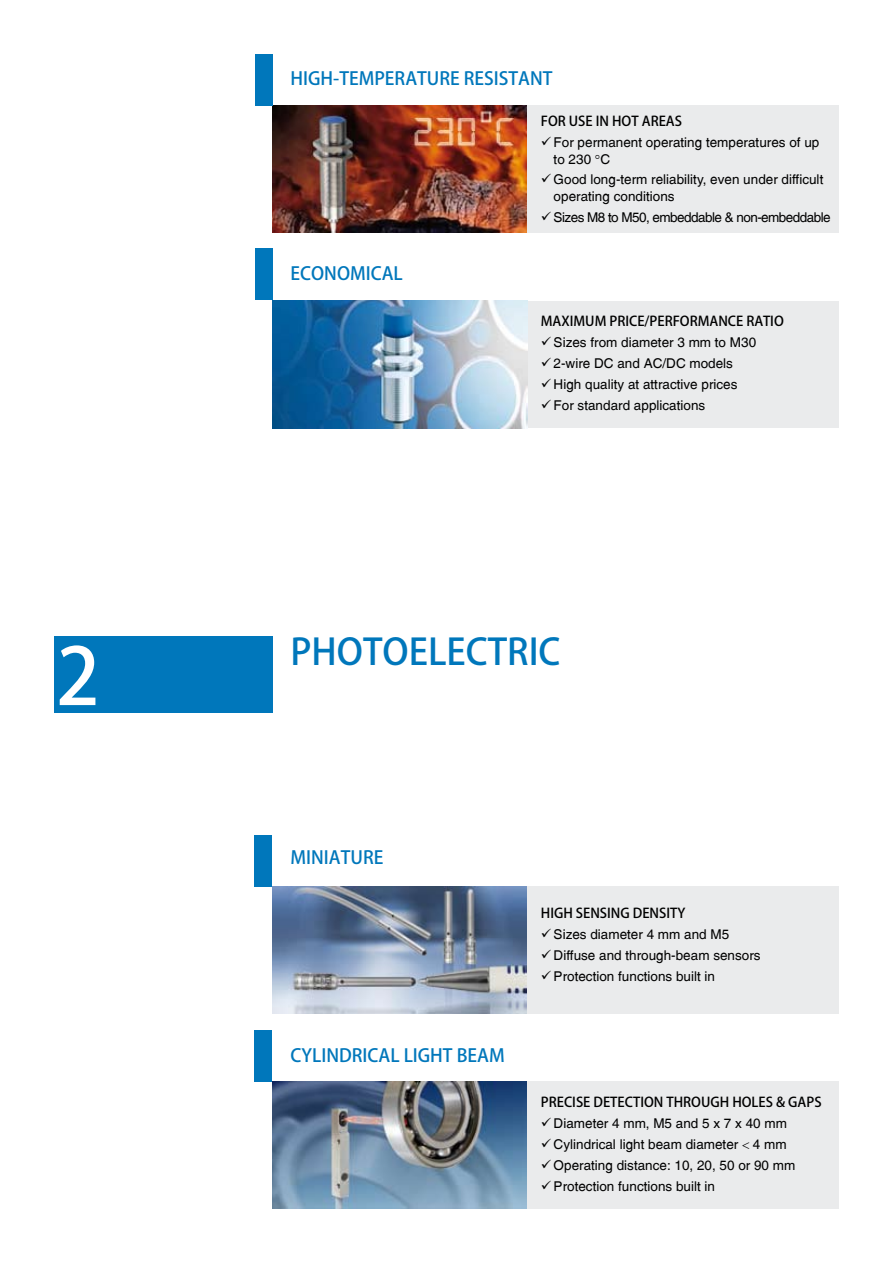
<style>
.page{position:relative;width:893px;height:1263px;background:#fff}
.page>*{position:absolute;margin:0;border:0;box-sizing:border-box;transform-origin:0 0}
.t1{font:500 78px "Koz Go Pro";color:#fff}
.t2{font:500 36px "Koz Go Pro";color:#07b}
.t3{font:500 18px "Koz Go Pro";color:#07b}
.t4{font:13.5px/16.2px "Switzerland Plain";color:#000}
.t5{font:500 13.5px "Koz Go Pro";color:#000}
.t6{font:13.5px "Switzerland Plain";letter-spacing:-.04em;color:#000}
</style>
<div class="page">
<div style="left:54px;top:636px;width:218px;height:77px;background:#07b"></div>
<img style="left:272px;top:105px;width:255px;height:127px">
<div style="left:255px;top:54px;width:17px;height:51px;background:#07b"></div>
<div style="left:255px;top:249px;width:17px;height:51px;background:#07b"></div>
<div style="left:527px;top:301px;width:312px;height:127px;background:#eaebec"></div>
<div style="left:527px;top:105px;width:312px;height:128px;background:#eaebec"></div>
<img style="left:272px;top:886px;width:255px;height:128px">
<img style="left:272px;top:1081px;width:255px;height:128px">
<div style="left:255px;top:1030px;width:17px;height:51px;background:#07b"></div>
<div style="left:255px;top:835px;width:17px;height:51px;background:#07b"></div>
<div style="left:527px;top:1081px;width:311px;height:128px;background:#eaebec"></div>
<div style="left:527px;top:886px;width:311px;height:128px;background:#eaebec"></div>
<img style="left:272px;top:301px;width:255px;height:127px">
<h3 class="t3" style="left:291px;top:66px;width:264px">HIGH-TEMPERATURE RESISTANT</h3>
<h3 class="t3" style="left:291px;top:262px;width:114px">ECONOMICAL</h3>
<p class="t5" style="left:541px;top:113px;width:134px">FOR USE IN HOT AREAS</p>
<p class="t4" style="left:554px;top:134px;width:267px;text-indent:-13px">✓ For permanent operating temperatures of up to 230 C</p>
<p class="t4" style="left:554px;top:171px;width:271px;text-indent:-13px">✓ Good long-term reliability, even under difficult operating conditions</p>
<p class="t6" style="left:541px;top:209px;width:291px">✓ Sizes M8 to M50, embeddable &amp; non-embeddable</p>
<p class="t5" style="left:541px;top:313px;width:244px">MAXIM UM PRICE/PERFORMANCE RATIO</p>
<p class="t4" style="left:541px;top:334px;width:217px">✓ Sizes from diameter 3 mm to M30</p>
<p class="t4" style="left:541px;top:355px;width:194px">✓ 2-wire DC and AC/DC models</p>
<p class="t4" style="left:541px;top:376px;width:198px">✓ High quality at attractive prices</p>
<p class="t4" style="left:541px;top:397px;width:166px">✓ For standard applications</p>
<h1 class="t1" style="left:56px;top:626px;width:45px">2</h1>
<h2 class="t2" style="left:291px;top:629px;width:271px">PHOTOELECTRIC</h2>
<h3 class="t3" style="left:291px;top:845px;width:94px">MINIATURE</h3>
<h3 class="t3" style="left:291px;top:1044px;width:201px">CYLI NDRICAL LIGHT BEAM</h3>
<p class="t5" style="left:541px;top:905px;width:18px">HIGH</p>
<p class="t5" style="left:576px;top:905px;width:111px">SENSI NG DENSITY</p>
<p class="t4" style="left:541px;top:926px;width:190px">✓ Sizes diameter 4 mm and M5</p>
<p class="t4" style="left:541px;top:947px;width:221px">✓ Diffuse and through-beam sensors</p>
<p class="t4" style="left:541px;top:968px;width:176px">✓ Protection functions built in</p>
<p class="t5" style="left:541px;top:1094px;width:281px">PRECISE DETECTION TH ROUGH HOLES &amp; GAPS</p>
<p class="t4" style="left:541px;top:1115px;width:248px">✓ Diameter 4 mm, M5 and 5 x 7 x 40 mm</p>
<p class="t4" style="left:541px;top:1136px;width:247px">✓ Cylindrical light beam diameter 4 mm</p>
<p class="t4" style="left:541px;top:1157px;width:256px">✓ Operating distance: 10, 20, 50 or 90 mm</p>
<p class="t4" style="left:541px;top:1178px;width:176px">✓ Protection functions built in</p>
</div>
